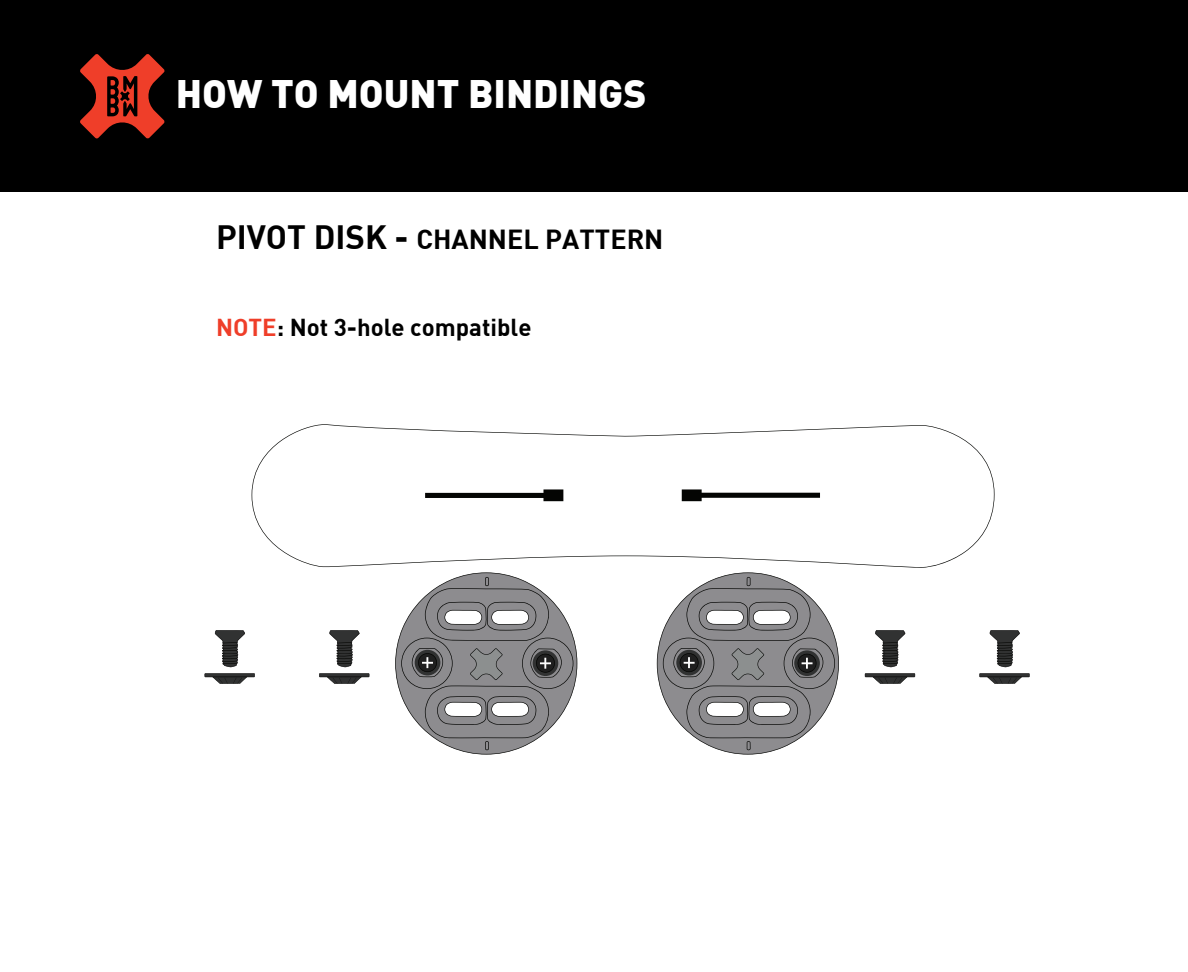
<style>
.page{position:relative;width:1188px;height:972px;background:#fff}
.page>*{position:absolute;margin:0;border:0;box-sizing:border-box;transform-origin:0 0}
.t1{font:900 39px "DIN";color:#fff}
.t2{font:700 27px "DIN";color:#000}
.t3{font:700 24px "DIN";color:#000}
.s1{font-size:33px}
.s2{color:#ef3e29}
</style>
<div class="page">
<img style="left:0;top:0;width:1188px;height:678px">
<svg style="left:80px;top:54px;width:85px;height:85px;background:#7f2115"></svg>
<hr style="left:205px;top:673px;width:50px;height:4px;background:#494949">
<hr style="left:205px;top:674px;width:49px;height:3px;background:#000">
<svg style="left:212px;top:677px;width:35px;height:7px"></svg>
<hr style="left:865px;top:673px;width:50px;height:4px;background:#494949">
<hr style="left:865px;top:674px;width:50px;height:3px;background:#000">
<svg style="left:872px;top:677px;width:36px;height:7px"></svg>
<svg style="left:319px;top:673px;width:50px;height:4px"></svg>
<hr style="left:320px;top:674px;width:49px;height:3px;background:#000">
<svg style="left:327px;top:677px;width:35px;height:7px"></svg>
<svg style="left:979px;top:673px;width:51px;height:4px"></svg>
<hr style="left:980px;top:674px;width:49px;height:3px;background:#000">
<svg style="left:987px;top:677px;width:35px;height:7px"></svg>
<svg style="left:215px;top:630px;width:30px;height:37px"></svg>
<svg style="left:875px;top:630px;width:30px;height:37px"></svg>
<svg style="left:329px;top:630px;width:31px;height:37px"></svg>
<svg style="left:990px;top:630px;width:30px;height:37px"></svg>
<svg style="left:252px;top:424px;width:743px;height:144px"></svg>
<svg style="left:425px;top:489px;width:138px;height:12px"></svg>
<svg style="left:682px;top:489px;width:138px;height:12px"></svg>
<svg style="left:657px;top:572px;width:182px;height:183px"></svg>
<svg style="left:395px;top:572px;width:182px;height:183px"></svg>
<h1 class="t1" style="left:176px;top:68px;width:472px">HOW TO MOUNT BINDINGS</h1>
<p class="t2" style="left:216px;top:222px;width:449px"><span class="s1">PIVOT DISK -</span> CHANNEL PATTERN</p>
<p class="t3" style="left:216px;top:312px;width:317px"><span class="s2">NOTE</span>: Not 3-hole compatible</p>
</div>
